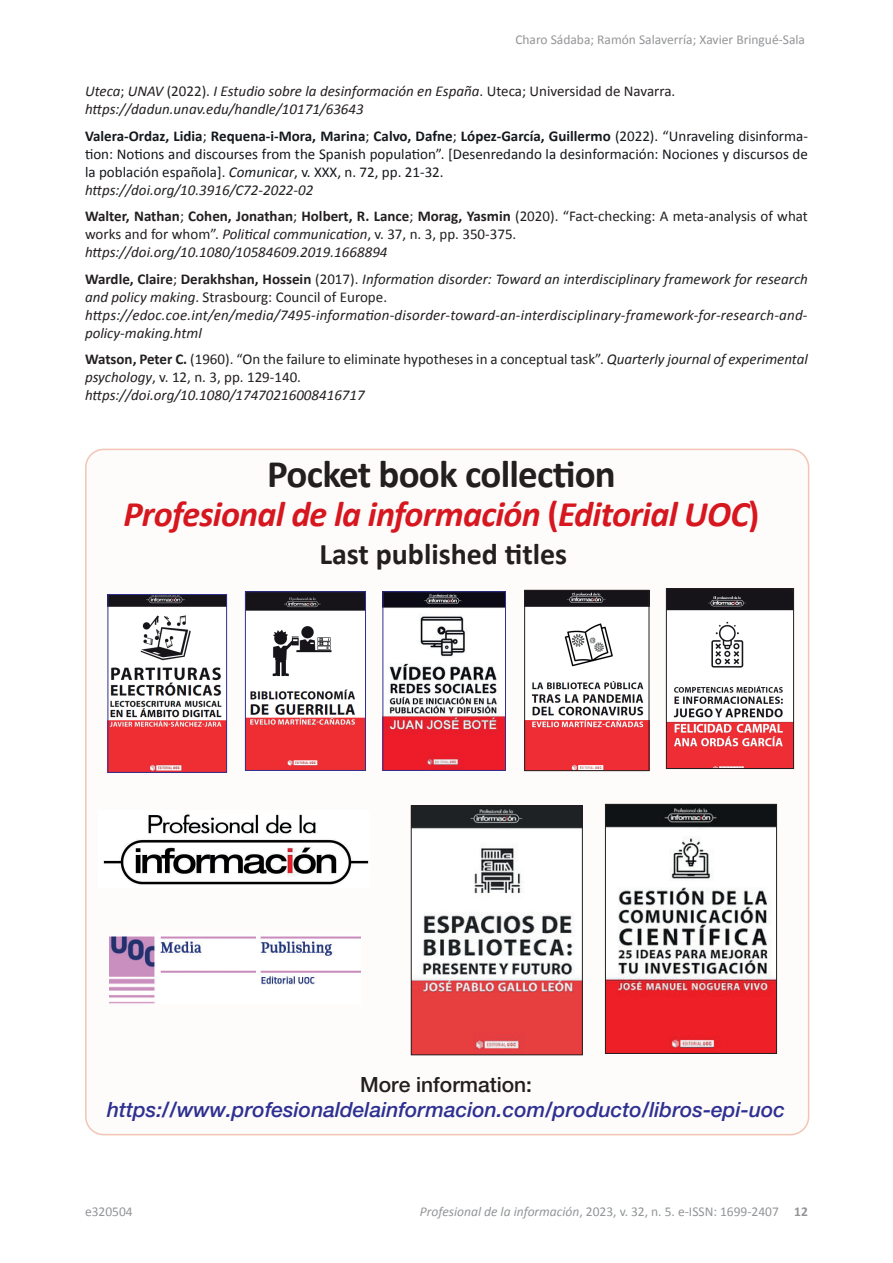
<style>
.page{position:relative;width:893px;height:1263px;background:#fff}
.page>*{position:absolute;margin:0;border:0;box-sizing:border-box;transform-origin:0 0}
.t1{font:700 39px "Calibri";letter-spacing:-.02em;color:#231f20}
.t2{font:italic 700 36px "Calibri";letter-spacing:-.02em;color:#d7171f}
.t3{font:700 30px "Calibri";color:#231f20}
.t4{font:italic 500 21px "Helvetica Neue";color:#2e3092}
.t5{font:500 21px "Helvetica Neue";color:#231f20}
.t6{font:italic 15px/18px "Calibri";color:#231f20}
.t7{font:15px/18px "Calibri";color:#231f20}
.t8{font:15px/18px "Calibri";color:#15181c}
.t9{font:13.5px "Calibri";color:#939598}
.s1{font-style:normal}
.s2{font-weight:700}
.s3{font-style:italic}
.s4{font-style:italic;color:#231f20}
.s5{font-weight:700;font-style:normal}
</style>
<div class="page">
<div style="left:86px;top:449px;width:723px;height:686px;background:#fefcfa;border-radius:18px"></div>
<img style="left:110px;top:936px;width:251px;height:67px">
<img style="left:103px;top:814px;width:266px;height:71px">
<img style="left:526px;top:592px;width:121px;height:177px">
<div style="left:524px;top:590px;width:125px;height:181px;border:1px solid #231f20"></div>
<img style="left:247px;top:593px;width:117px;height:176px">
<div style="left:245px;top:591px;width:121px;height:180px;border:1px solid #2e3092"></div>
<img style="left:110px;top:596px;width:115px;height:175px">
<div style="left:108px;top:594px;width:119px;height:179px;border:1px solid #2e3092"></div>
<img style="left:385px;top:593px;width:119px;height:176px">
<div style="left:383px;top:591px;width:123px;height:180px;border:1px solid #2e3092"></div>
<img style="left:668px;top:591px;width:124px;height:176px">
<div style="left:666px;top:589px;width:128px;height:180px;border:1px solid #231f20"></div>
<img style="left:413px;top:807px;width:168px;height:246px">
<div style="left:411px;top:805px;width:172px;height:250px;border:1px solid #231f20"></div>
<img style="left:607px;top:806px;width:168px;height:245px">
<div style="left:605px;top:804px;width:172px;height:249px;border:1px solid #231f20"></div>
<p class="t9" style="left:515px;top:31px;width:291px">Charo Sádaba; Ramón Salaverría; Xavier Bringué-Sala</p>
<p class="t6" style="left:85px;top:82px;width:592px">Uteca<span class="s1">;</span> UNAV <span class="s1">(2022).</span> I Estudio sobre la desinformación en España<span class="s1">. Uteca; Universidad de Navarra. </span>https://dadun.unav.edu/handle/10171/63643</p>
<p class="t8" style="left:85px;top:126px;width:724px"><span class="s2">Valera-Ordaz, Lidia</span>; <span class="s2">Requena-i-Mora, Marina</span>; <span class="s2">Calvo, Dafne</span>; <span class="s2">López-García, Guillermo</span> (2022). “Unraveling disinforma&shy;tion: Notions and discourses from the Spanish population”. [Desenredando la desinformación: Nociones y discursos de la población española]. <span class="s3">Comunicar</span>, v. XXX, n. 72, pp. 21-32.<br><span class="s4">https://doi.org/10.3916/C72-2022-02</span></p>
<p class="t7" style="left:85px;top:207px;width:724px"><span class="s2">Walter, Nathan</span>; <span class="s2">Cohen, Jonathan</span>; <span class="s2">Holbert, R. Lance</span>; <span class="s2">Morag, Yasmin</span> (2020). “Fact-checking: A meta-analysis of what works and for whom”. <span class="s3">Political communication</span>, v. 37, n. 3, pp. 350-375. <span class="s3">https://doi.org/10.1080/10584609.2019.1668894</span></p>
<p class="t6" style="left:85px;top:269px;width:724px"><span class="s5">Wardle, Claire</span><span class="s1">;</span> <span class="s5">Derakhshan, Hossein</span> <span class="s1">(2017).</span> Information disorder: Toward an interdisciplinary framework for research and policy making<span class="s1">. Strasbourg: Council of Europe. </span>https://edoc.coe.int/en/media/7495-information-disorder-toward-an-interdisciplinary-framework-for-research-and&shy;policy-making.html</p>
<p class="t7" style="left:85px;top:350px;width:724px"><span class="s2">Watson, Peter C.</span> (1960). “On the failure to eliminate hypotheses in a conceptual task”. <span class="s3">Quarterly journal of experimental psychology</span>, v. 12, n. 3, pp. 129-140.<br><span class="s3">https://doi.org/10.1080/17470216008416717</span></p>
<h1 class="t1" style="left:267px;top:450px;width:350px">Pocket book collection</h1>
<h2 class="t2" style="left:124px;top:492px;width:637px">Profesional de la información <span class="s1">(</span>Editorial UOC<span class="s1">)</span></h2>
<h3 class="t3" style="left:319px;top:535px;width:249px">Last published titles</h3>
<h3 class="t5" style="left:360px;top:1071px;width:173px">More information:</h3>
<h3 class="t4" style="left:107px;top:1097px;width:680px">https://www.profesionaldelainformacion.com/producto/libros-epi-uoc</h3>
<p class="t9" style="left:85px;top:1203px;width:49px">e320504</p>
<p class="t9" style="left:420px;top:1203px;width:389px"><span class="s3">Profesional de la información</span>, 2023, v. 32, n. 5. e-ISSN: 1699-2407 <span class="s2">12</span></p>
</div>
